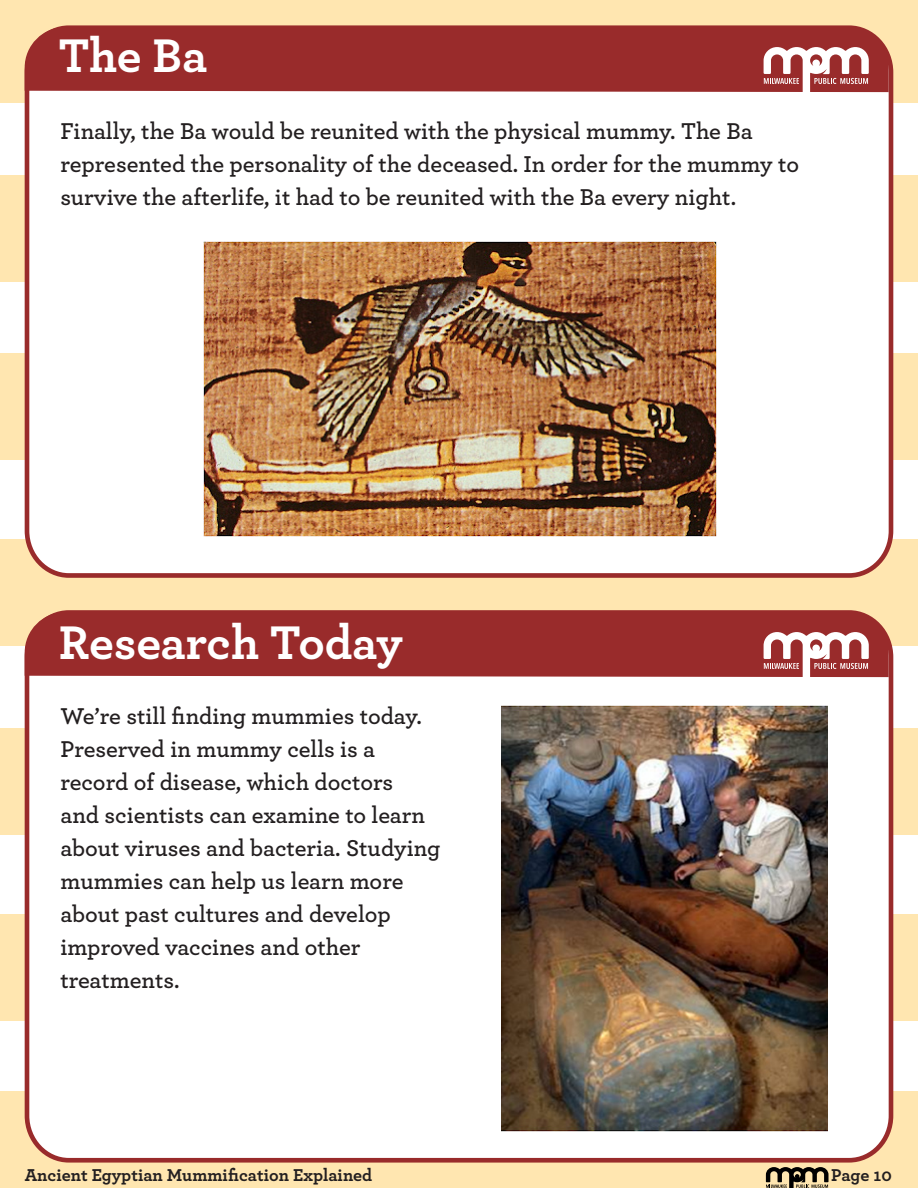
<style>
.page{position:relative;width:918px;height:1188px;background:#fff}
.page>*{position:absolute;margin:0;border:0;box-sizing:border-box;transform-origin:0 0}
.t1{font:700 49.5px "Archer";letter-spacing:-.005em;color:#fff}
.t2{font:600 24px/33px "Archer";color:#231f20}
.t3{font:700 18px "Archer";color:#231f20}
</style>
<div class="page">
<div style="left:0;top:0;width:918px;height:103px;background:#ffe6b0"></div>
<div style="left:0;top:175px;width:918px;height:107px;background:#ffe6b0"></div>
<div style="left:0;top:354px;width:918px;height:106px;background:#ffe6b0"></div>
<div style="left:0;top:729px;width:918px;height:106px;background:#ffe6b0"></div>
<div style="left:0;top:540px;width:918px;height:106px;background:#ffe6b0"></div>
<div style="left:0;top:915px;width:918px;height:106px;background:#ffe6b0"></div>
<div style="left:0;top:1092px;width:918px;height:96px;background:#ffe6b0"></div>
<div style="left:27px;top:28px;width:864px;height:547px;background:#fff;border-radius:43px"></div>
<div style="left:25px;top:25px;width:868px;height:553px;border:5px solid #992b2b;border-radius:43px"></div>
<div style="left:27px;top:613px;width:864px;height:547px;background:#fff;border-radius:43px"></div>
<div style="left:25px;top:610px;width:868px;height:553px;border:5px solid #992b2b;border-radius:43px"></div>
<svg style="left:766px;top:1167px;width:63px;height:21px"></svg>
<div style="left:25px;top:27px;width:864px;height:65px;background:#992b2b"></div>
<div style="left:25px;top:612px;width:864px;height:65px;background:#992b2b"></div>
<svg style="left:764px;top:47px;width:105px;height:45px"></svg>
<svg style="left:764px;top:632px;width:105px;height:45px"></svg>
<img style="left:204px;top:242px;width:512px;height:295px">
<img style="left:502px;top:705px;width:326px;height:426px">
<p class="t1" style="left:59px;top:17px;width:150px">The Ba</p>
<p class="t2" style="left:60px;top:113px;width:740px">Finally, the Ba would be reunited with the physical mummy. The Ba represented the personality of the deceased. In order for the mummy to survive the afterlife, it had to be reunited with the Ba every night.</p>
<p class="t1" style="left:59px;top:603px;width:346px">Research Today</p>
<p class="t2" style="left:60px;top:698px;width:382px">We’re still finding mummies today.<br>Preserved in mummy cells is a record of disease, which doctors<br>and scientists can examine to learn about viruses and bacteria. Studying mummies can help us learn more about past cultures and develop improved vaccines and other treatments.</p>
<p class="t3" style="left:25px;top:1161px;width:349px">Ancient Egyptian Mummification Explained</p>
<p class="t3" style="left:831px;top:1161px;width:62px">Page 10</p>
</div>
